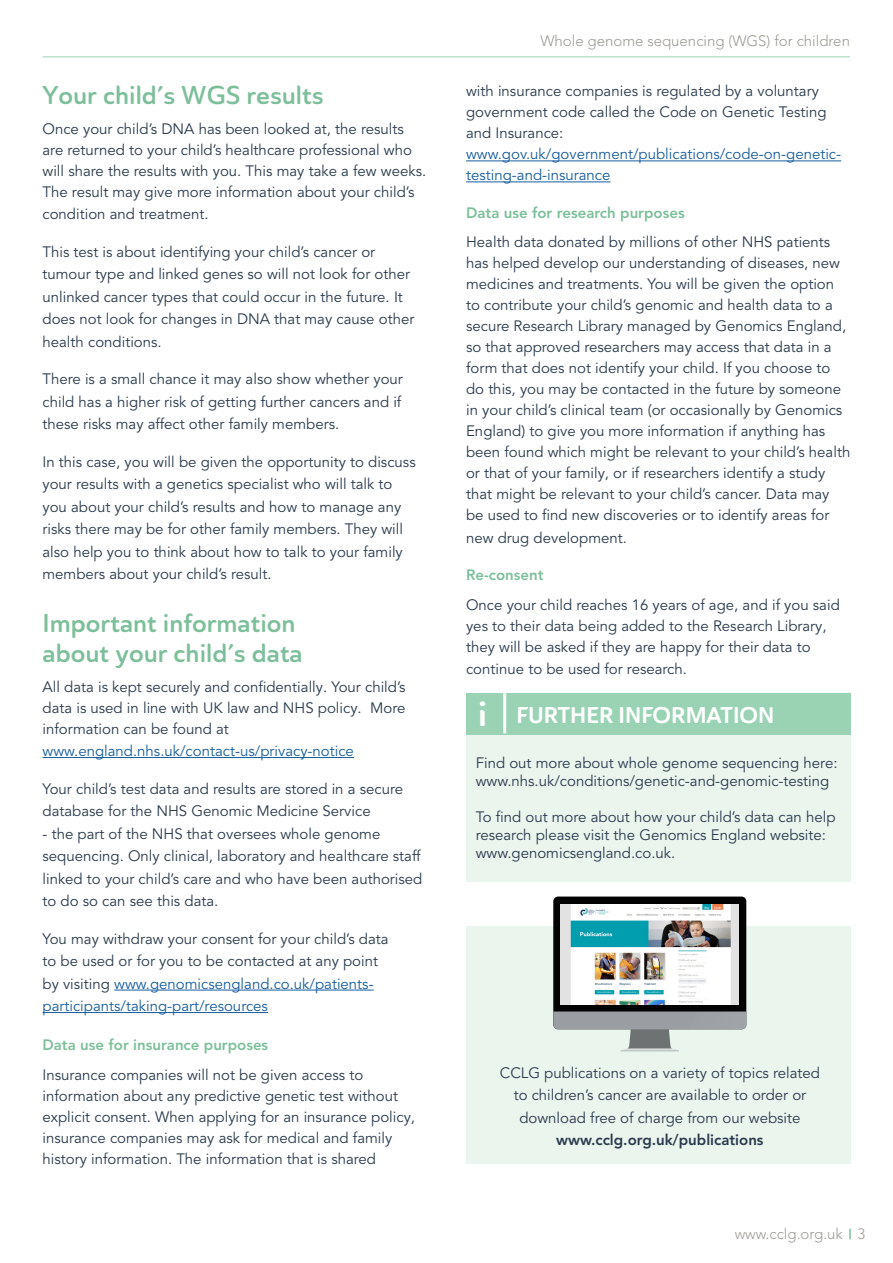
<style>
.page{position:relative;width:893px;height:1263px;background:#fff}
.page>*{position:absolute;margin:0;border:0;box-sizing:border-box;transform-origin:0 0}
.t1{font:34.5px "Ainslie Sans Nor Bol";color:#fff}
.Neuro_copy_header{font:25.5px/30px "Ainslie Sans Nor Dem";color:#7dbf9b}
.t2{font:22.5px "Ainslie Sans Nor Bol";color:#fff}
.t3{font:15px/21px "Avenir LT Pro";color:#2a3a4d}
.Neuro_copy_header-2{font:800 15px "Avenir LT Std";color:#7dbf9b}
.t4{font:300 15px "Avenir LT Std";color:#9d9c94}
.t5{font:15px "Avenir LT Pro";color:#175d9e}
.s1{color:#175d9e}
.s2{font-weight:800}
</style>
<div class="page">
<hr style="left:43px;top:56px;width:807px;height:1px;background:#9ad3b4">
<svg style="left:849px;top:1229px;width:2px;height:10px"></svg>
<hr style="left:466px;top:161px;width:375px;height:1px;background:#175d9e">
<hr style="left:466px;top:182px;width:144px;height:1px;background:#175d9e">
<hr style="left:43px;top:757px;width:311px;height:1px;background:#175d9e">
<hr style="left:114px;top:990px;width:260px;height:1px;background:#175d9e">
<hr style="left:43px;top:1012px;width:225px;height:1px;background:#175d9e">
<div style="left:466px;top:703px;width:384px;height:178px;background:#e9f5ed"></div>
<div style="left:466px;top:693px;width:384px;height:41px;background:#9ad3b4"></div>
<hr style="left:503px;top:693px;width:3px;height:40px;background:#fff">
<div style="left:466px;top:926px;width:385px;height:237px;background:#e9f5ed"></div>
<div style="left:553px;top:896px;width:193px;height:133px;background:#030303;border-radius:5px"></div>
<svg style="left:553px;top:1011px;width:193px;height:40px"></svg>
<img style="left:561px;top:904px;width:178px;height:100px">
<p class="Neuro_copy_header" style="left:43px;top:80px;width:283px">Your child’s WGS results</p>
<p class="t3" style="left:43px;top:119px;width:385px">Once your child’s DNA has been looked at, the results are returned to your child’s healthcare professional who will share the results with you. This may take a few weeks.<br>The result may give more information about your child’s</p>
<p class="t3" style="left:43px;top:204px;width:168px">condition and treatment.</p>
<p class="t3" style="left:43px;top:241px;width:373px;line-height:22.5px">This test is about identifying your child’s cancer or tumour type and linked genes so will not look for other unlinked cancer types that could occur in the future. It does not look for changes in DNA that may cause other health conditions.</p>
<p class="t3" style="left:43px;top:368px;width:362px;line-height:22.5px;text-align:justify">There is a small chance it may also show whether your child has a higher risk of getting further cancers and if these risks may affect other family members.</p>
<p class="t3" style="left:43px;top:451px;width:375px;line-height:22.5px">In this case, you will be given the opportunity to discuss your results with a genetics specialist who will talk to you about your child’s results and how to manage any risks there may be for other family members. They will also help you to think about how to talk to your family members about your child’s result.</p>
<p class="Neuro_copy_header" style="left:43px;top:608px;width:262px">Important information about your child’s data</p>
<p class="t3" style="left:43px;top:676px;width:365px;text-align:justify">All data is kept securely and confidentially. Your child’s data is used in line with UK law and NHS policy. More information can be found at</p>
<p class="t5" style="left:43px;top:742px;width:313px">www.england.nhs.uk/contact-us/privacy-notice</p>
<p class="t3" style="left:43px;top:777px;width:362px;line-height:22.5px">Your child’s test data and results are stored in a secure database for the NHS Genomic Medicine Service</p>
<p class="t3" style="left:43px;top:822px;width:381px;line-height:22.5px">- the part of the NHS that oversees whole genome sequencing. Only clinical, laboratory and healthcare staff linked to your child’s care and who have been authorised to do so can see this data.</p>
<p class="t3" style="left:43px;top:927px;width:348px;line-height:22.5px">You may withdraw your consent for your child’s data to be used or for you to be contacted at any point by visiting <span class="s1">www.genomicsengland.co.uk/patients&shy;participants/taking-part/resources</span></p>
<p class="Neuro_copy_header-2" style="left:43px;top:1036px;width:227px">Data use for insurance purposes</p>
<p class="t3" style="left:43px;top:1064px;width:374px">Insurance companies will not be given access to information about any predictive genetic test without explicit consent. When applying for an insurance policy, insurance companies may ask for medical and family history information. The information that is shared</p>
<p class="t4" style="left:540px;top:32px;width:311px">Whole genome sequencing (WGS) for children</p>
<p class="t3" style="left:466px;top:81px;width:377px">with insurance companies is regulated by a voluntary government code called the Code on Genetic Testing and Insurance: <span class="s1">www.gov.uk/government/publications/code-on-genetic&shy;testing-and-insurance</span></p>
<p class="Neuro_copy_header-2" style="left:466px;top:204px;width:220px">Data use for research purposes</p>
<p class="t3" style="left:466px;top:232px;width:386px">Health data donated by millions of other NHS patients has helped develop our understanding of diseases, new medicines and treatments. You will be given the option to contribute your child’s genomic and health data to a secure Research Library managed by Genomics England, so that approved researchers may access that data in a form that does not identify your child. If you choose to do this, you may be contacted in the future by someone in your child’s clinical team (or occasionally by Genomics England) to give you more information if anything has been found which might be relevant to your child’s health or that of your family, or if researchers identify a study that might be relevant to your child’s cancer. Data may be used to find new discoveries or to identify areas for</p>
<p class="t3" style="left:466px;top:527px;width:162px">new drug development.</p>
<p class="Neuro_copy_header-2" style="left:466px;top:566px;width:79px">Re-consent</p>
<p class="t3" style="left:466px;top:594px;width:375px">Once your child reaches 16 years of age, and if you said yes to their data being added to the Research Library, they will be asked if they are happy for their data to</p>
<p class="t3" style="left:466px;top:659px;width:222px">continue to be used for research.</p>
<p class="t1" style="left:478px;top:691px;width:11px">i</p>
<p class="t2" style="left:517px;top:700px;width:259px">FURTHER INFORMATION</p>
<p class="t3" style="left:476px;top:753px;width:363px">Find out more about whole genome sequencing here:</p>
<p class="t3" style="left:476px;top:771px;width:355px">www.nhs.uk/conditions/genetic-and-genomic-testing</p>
<p class="t3" style="left:476px;top:808px;width:361px;line-height:18px">To find out more about how your child’s data can help research please visit the Genomics England website: www.genomicsengland.co.uk.</p>
<p class="t3" style="left:500px;top:1061px;width:322px;line-height:22.5px;text-align:center">CCLG publications on a variety of topics related to children’s cancer are available to order or download free of charge from our website <span class="s2">www.cclg.org.uk/publications</span></p>
<p class="t4" style="left:735px;top:1225px;width:132px">www.cclg.org.uk 3</p>
</div>
